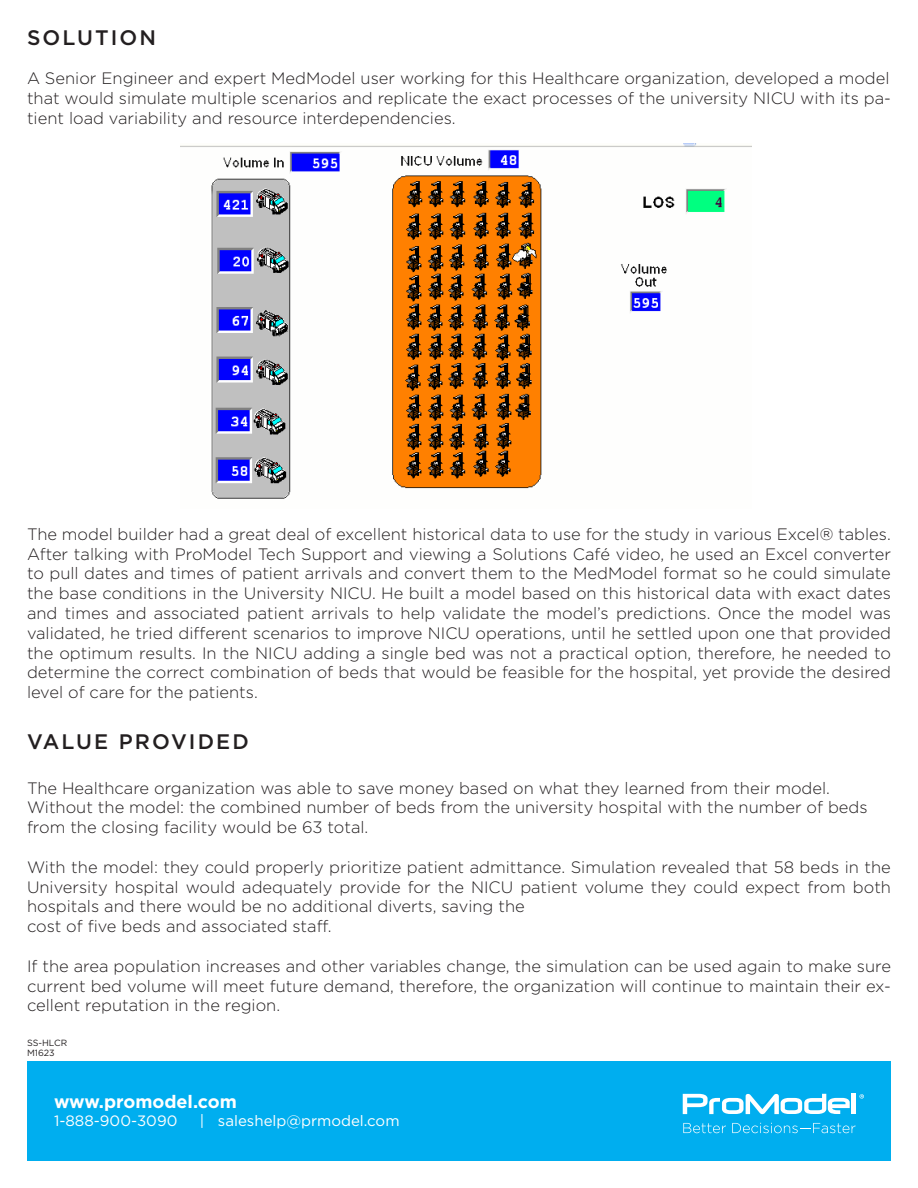
<style>
.page{position:relative;width:918px;height:1188px;background:#fff}
.page>*{position:absolute;margin:0;border:0;box-sizing:border-box;transform-origin:0 0}
.t1{font:500 21px "Gotham";letter-spacing:.1em;color:#231f20}
.t2{font:700 18px "Gotham";color:#fff}
.t3{font:300 16.5px/19.8px "Gotham";color:#231f20;text-align:justify}
.t4{font:15px "Gotham";color:#fff}
.t5{font:9px "Gotham";color:#231f20}
</style>
<div class="page">
<div style="left:27px;top:1062px;width:864px;height:99px;background:#00aeef"></div>
<svg style="left:683px;top:1094px;width:167px;height:20px"></svg>
<div style="left:851px;top:1094px;width:5px;height:20px;background:#fff"></div>
<svg style="left:683px;top:1123px;width:43px;height:10px"></svg>
<svg style="left:732px;top:1123px;width:124px;height:10px"></svg>
<svg style="left:859px;top:1094px;width:5px;height:5px"></svg>
<img style="left:180px;top:144px;width:572px;height:355px">
<p class="t1" style="left:27px;top:25px;width:131px">SOLUTION</p>
<p class="t3" style="left:27px;top:68px;width:864px">A Senior Engineer and expert MedModel user working for this Healthcare organization, developed a model</p>
<p class="t3" style="left:27px;top:88px;width:866px">that would simulate multiple scenarios and replicate the exact processes of the university NICU with its pa&shy;tient load variability and resource interdependencies.</p>
<p class="t3" style="left:27px;top:524px;width:866px">The model builder had a great deal of excellent historical data to use for the study in various Excel® tables.<br>After talking with ProModel Tech Support and viewing a Solutions Café video, he used an Excel converter to pull dates and times of patient arrivals and convert them to the MedModel format so he could simulate the base conditions in the University NICU. He built a model based on this historical data with exact dates and times and associated patient arrivals to help validate the model’s predictions. Once the model was validated, he tried different scenarios to improve NICU operations, until he settled upon one that provided the optimum results. In the NICU adding a single bed was not a practical option, therefore, he needed to determine the correct combination of beds that would be feasible for the hospital, yet provide the desired level of care for the patients.</p>
<p class="t1" style="left:27px;top:729px;width:223px">VALUE PROVIDED</p>
<p class="t3" style="left:27px;top:778px;width:805px">The Healthcare organization was able to save money based on what they learned from their model.</p>
<p class="t3" style="left:27px;top:797px;width:842px">Without the model: the combined number of beds from the university hospital with the number of beds</p>
<p class="t3" style="left:27px;top:817px;width:343px">from the closing facility would be 63 total.</p>
<p class="t3" style="left:27px;top:857px;width:866px">With the model: they could properly prioritize patient admittance. Simulation revealed that 58 beds in the University hospital would adequately provide for the NICU patient volume they could expect from both hospitals and there would be no additional diverts, saving the</p>
<p class="t3" style="left:27px;top:916px;width:306px">cost of five beds and associated staff.</p>
<p class="t3" style="left:27px;top:956px;width:866px">If the area population increases and other variables change, the simulation can be used again to make sure current bed volume will meet future demand, therefore, the organization will continue to maintain their ex&shy;cellent reputation in the region.</p>
<p class="t5" style="left:27px;top:1037px;width:42px">SS-HLCR</p>
<p class="t5" style="left:27px;top:1048px;width:29px">M1623</p>
<p class="t2" style="left:54px;top:1091px;width:184px">www.promodel.com</p>
<p class="t4" style="left:54px;top:1113px;width:125px">1-888-900-3090</p>
<p class="t4" style="left:200px;top:1113px;width:201px">| saleshelp@prmodel.com</p>
</div>
